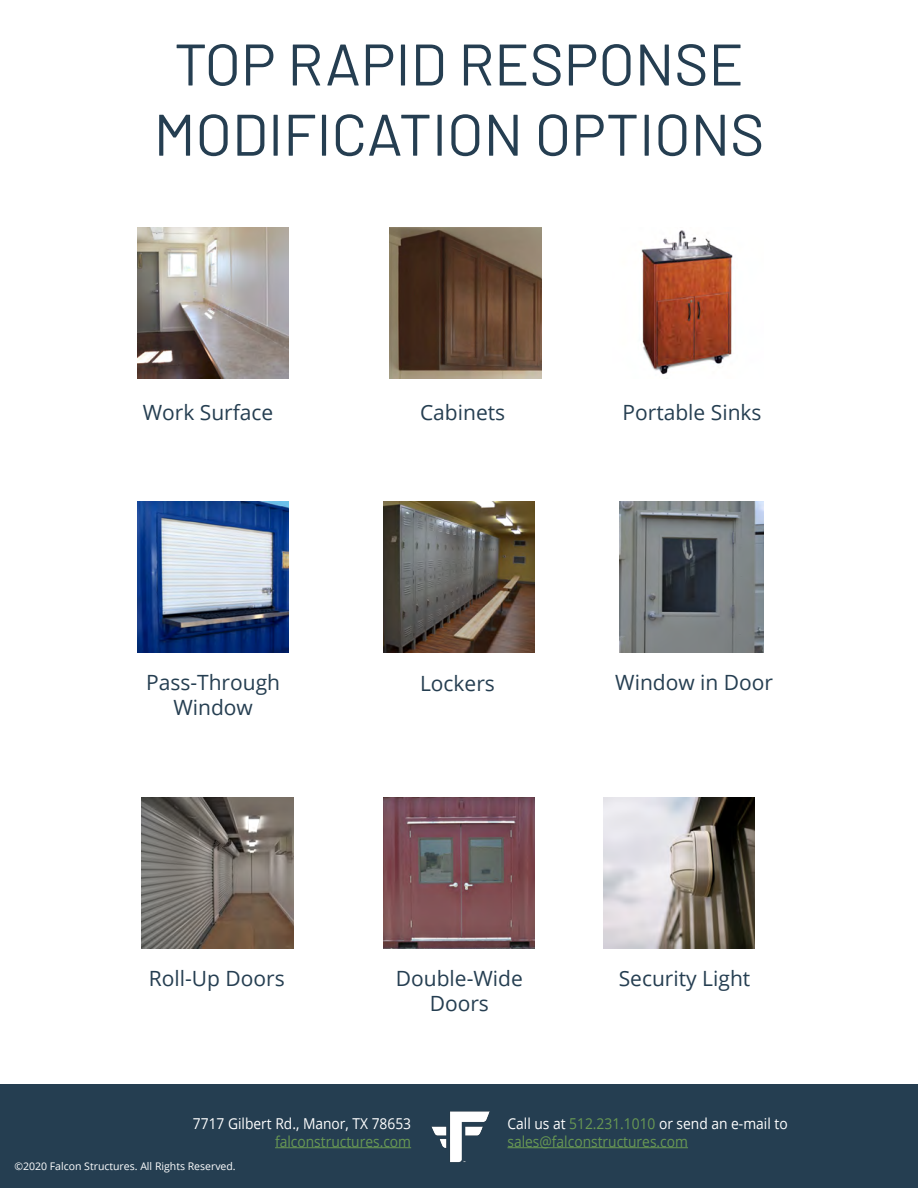
<style>
.page{position:relative;width:918px;height:1188px;background:#fff}
.page>*{position:absolute;margin:0;border:0;box-sizing:border-box;transform-origin:0 0}
.t1{font:58.5px/70.2px "Barlow";color:#253e51;text-align:center}
.t2{font:21px/25.2px "Open Sans";color:#253e51;text-align:center}
.t3{font:15px/18px "Open Sans";color:#699953;scale:.92 1}
.t4{font:15px "Open Sans";color:#fff;scale:.92 1}
.t5{font:10.5px "Open Sans";color:#fff}
.s1{color:#fff}
</style>
<div class="page">
<img style="left:138px;top:227px;width:151px;height:152px">
<img style="left:390px;top:227px;width:151px;height:152px">
<img style="left:641px;top:230px;width:92px;height:145px">
<img style="left:138px;top:501px;width:151px;height:151px">
<img style="left:384px;top:501px;width:151px;height:151px">
<img style="left:142px;top:797px;width:151px;height:151px">
<img style="left:619px;top:501px;width:145px;height:151px">
<img style="left:604px;top:797px;width:151px;height:151px">
<img style="left:384px;top:797px;width:151px;height:151px">
<div style="left:0;top:1084px;width:918px;height:104px;background:#253e51"></div>
<hr style="left:275px;top:1147px;width:136px;height:1px;background:#699953">
<hr style="left:507px;top:1147px;width:181px;height:1px;background:#699953">
<img style="left:431px;top:1111px;width:59px;height:52px">
<h1 class="t1" style="left:154px;top:25px;width:612px">TOP RAPID RESPONSE<br>MODIFICATION OPTIONS</h1>
<p class="t2" style="left:143px;top:399px;width:132px">Work Surface</p>
<p class="t2" style="left:420px;top:399px;width:87px">Cabinets</p>
<p class="t2" style="left:622px;top:399px;width:141px">Portable Sinks</p>
<p class="t2" style="left:146px;top:669px;width:136px">Pass-Through<br>Window</p>
<p class="t2" style="left:420px;top:670px;width:76px">Lockers</p>
<p class="t2" style="left:615px;top:669px;width:159px">Window in Door</p>
<p class="t2" style="left:149px;top:965px;width:137px">Roll-Up Doors</p>
<p class="t2" style="left:396px;top:965px;width:129px">Double-Wide</p>
<p class="t2" style="left:619px;top:965px;width:133px">Security Light</p>
<p class="t2" style="left:430px;top:990px;width:61px">Doors</p>
<p class="t4" style="left:193px;top:1113px;width:239px">7717 Gilbert Rd., Manor, TX 78653</p>
<p class="t3" style="left:275px;top:1132px;width:149px">falconstructures.com</p>
<p class="t5" style="left:14px;top:1159px;width:223px">©2020 Falcon Structures. All Rights Reserved.</p>
<p class="t3" style="left:507px;top:1114px;width:306px"><span class="s1">Call us at</span> 512.231.1010 <span class="s1">or send an e-mail to </span>sales@falconstructures.com</p>
</div>
